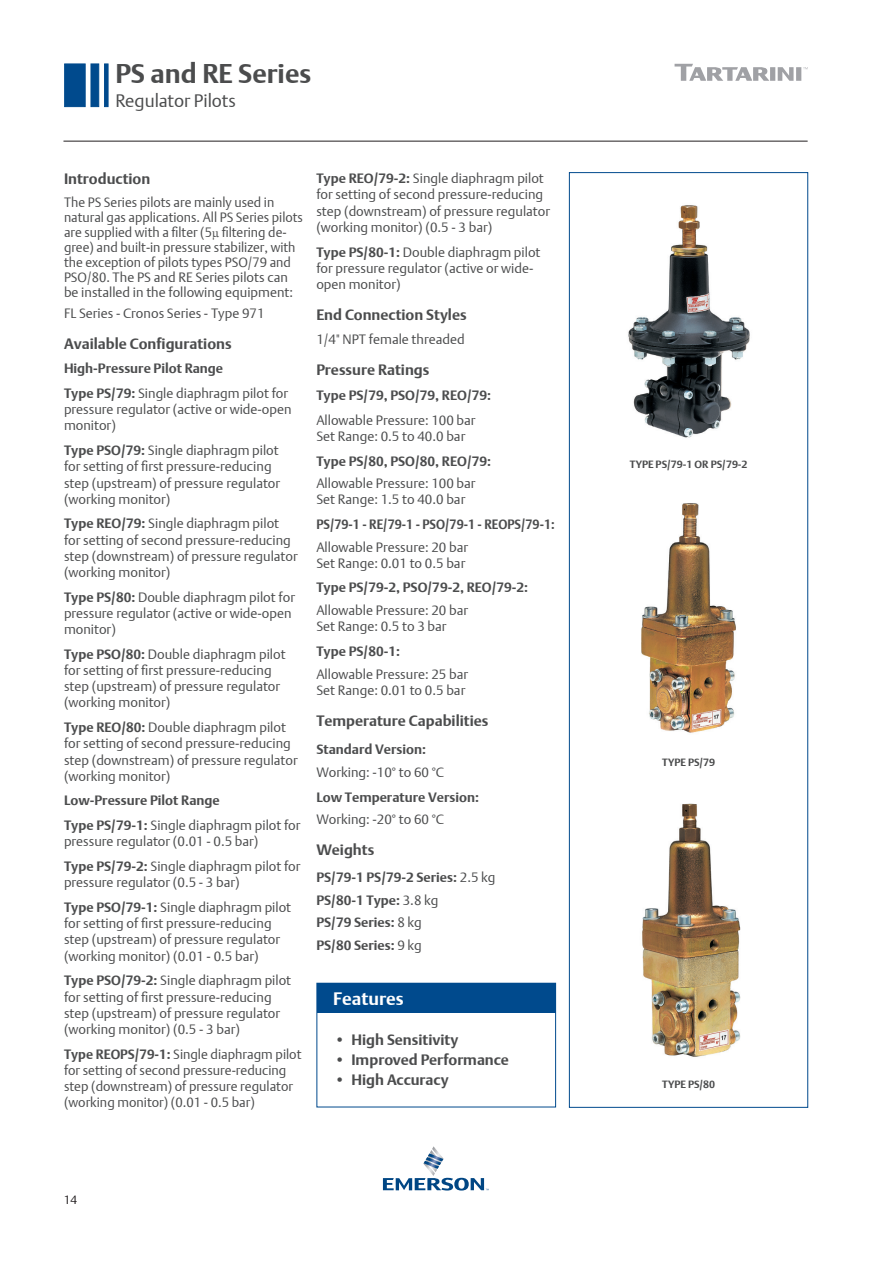
<style>
.page{position:relative;width:893px;height:1263px;background:#fff}
.page>*{position:absolute;margin:0;border:0;box-sizing:border-box;transform-origin:0 0}
.t1{font:700 27px "DTL Argo T";color:#4b4c4d}
.t2{font:18px "DTL Argo T Light";color:#4b4c4d}
.t3{font:700 18px "DTL Argo T";color:#fff}
.t4{font:700 15px "DTL Argo T";color:#4b4c4d}
.t5{font:13.5px/16.2px "DTL Argo T Light";color:#4b4c4d}
.t6{font:700 13.5px/22.5px "DTL Argo T";color:#4b4c4d}
.t7{font:700 13.5px "DTL Argo T";color:#4b4c4d;scale:.92 1}
.t8{font:12px "DTL Argo T Light";color:#231f20}
.t9{font:700 10.5px "DTL Argo T";color:#4b4c4d}
.s1{font-family:"DTL Argo T";font-weight:700}
.s2{font-family:"DTL Argo T Light";font-weight:400}
</style>
<div class="page">
<hr style="left:63px;top:141px;width:745px;height:1px;background:#231f20">
<svg style="left:383px;top:1146px;width:106px;height:44px"></svg>
<svg style="left:675px;top:64px;width:133px;height:17px"></svg>
<div style="left:64px;top:64px;width:21px;height:43px;background:#004a8d;border:1px solid #004a8d"></div>
<div style="left:91px;top:64px;width:8px;height:43px;background:#004a8d;border:1px solid #004a8d"></div>
<hr style="left:104px;top:64px;width:4px;height:43px;background:#004a8d">
<div style="left:317px;top:983px;width:239px;height:30px;background:#004a8d"></div>
<div style="left:317px;top:983px;width:239px;height:124px;border:1px solid #004a8d"></div>
<div style="left:569px;top:172px;width:239px;height:935px;border:1px solid #004a8d"></div>
<img style="left:628px;top:205px;width:122px;height:233px">
<img style="left:641px;top:503px;width:95px;height:230px">
<img style="left:642px;top:803px;width:99px;height:254px">
<h1 class="t1" style="left:115px;top:57px;width:197px">PS and RE Series</h1>
<h2 class="t2" style="left:115px;top:90px;width:122px">Regulator Pilots</h2>
<p class="t4" style="left:64px;top:170px;width:88px">Introduction</p>
<p class="t5" style="left:64px;top:195px;width:240px;line-height:15px">The PS Series pilots are mainly used in natural gas applications. All PS Series pilots are supplied with a filter (5µ filtering de&shy;gree) and built-in pressure stabilizer, with the exception of pilots types PSO/79 and PSO/80. The PS and RE Series pilots can be installed in the following equipment:</p>
<p class="t5" style="left:64px;top:305px;width:202px">FL Series - Cronos Series - Type 971</p>
<p class="t4" style="left:64px;top:334px;width:169px">Available Configurations</p>
<p class="t6" style="left:64px;top:357px;width:161px">High-Pressure Pilot Range</p>
<p class="t5" style="left:64px;top:385px;width:229px"><span class="s1">Type PS/79:</span> Single diaphragm pilot for pressure regulator (active or wide-open monitor)</p>
<p class="t5" style="left:64px;top:442px;width:218px"><span class="s1">Type PSO/79:</span> Single diaphragm pilot for setting of first pressure-reducing step (upstream) of pressure regulator (working monitor)</p>
<p class="t5" style="left:64px;top:515px;width:235px"><span class="s1">Type REO/79:</span> Single diaphragm pilot for setting of second pressure-reducing step (downstream) of pressure regulator (working monitor)</p>
<p class="t5" style="left:64px;top:589px;width:232px"><span class="s1">Type PS/80:</span> Double diaphragm pilot for pressure regulator (active or wide-open monitor)</p>
<p class="t5" style="left:64px;top:646px;width:223px"><span class="s1">Type PSO/80:</span> Double diaphragm pilot for setting of first pressure-reducing step (upstream) of pressure regulator (working monitor)</p>
<p class="t5" style="left:64px;top:719px;width:235px"><span class="s1">Type REO/80:</span> Double diaphragm pilot for setting of second pressure-reducing step (downstream) of pressure regulator (working monitor)</p>
<p class="t6" style="left:64px;top:789px;width:157px">Low-Pressure Pilot Range</p>
<p class="t5" style="left:64px;top:817px;width:238px"><span class="s1">Type PS/79-1:</span> Single diaphragm pilot for pressure regulator (0.01 - 0.5 bar)</p>
<p class="t5" style="left:64px;top:858px;width:238px"><span class="s1">Type PS/79-2:</span> Single diaphragm pilot for pressure regulator (0.5 - 3 bar)</p>
<p class="t5" style="left:64px;top:899px;width:229px"><span class="s1">Type PSO/79-1:</span> Single diaphragm pilot for setting of first pressure-reducing step (upstream) of pressure regulator (working monitor) (0.01 - 0.5 bar)</p>
<p class="t5" style="left:64px;top:972px;width:229px"><span class="s1">Type PSO/79-2:</span> Single diaphragm pilot for setting of first pressure-reducing step (upstream) of pressure regulator (working monitor) (0.5 - 3 bar)</p>
<p class="t5" style="left:64px;top:1045px;width:239px"><span class="s1">Type REOPS/79-1:</span> Single diaphragm pilot for setting of second pressure-reducing step (downstream) of pressure regulator (working monitor) (0.01 - 0.5 bar)</p>
<p class="t5" style="left:316px;top:170px;width:235px"><span class="s1">Type REO/79-2:</span> Single diaphragm pilot for setting of second pressure-reducing step (downstream) of pressure regulator (working monitor) (0.5 - 3 bar)</p>
<p class="t5" style="left:316px;top:244px;width:226px"><span class="s1">Type PS/80-1:</span> Double diaphragm pilot for pressure regulator (active or wide&shy;open monitor)</p>
<p class="t4" style="left:316px;top:305px;width:152px">End Connection Styles</p>
<p class="t5" style="left:316px;top:331px;width:150px">1/4" NPT female threaded</p>
<p class="t4" style="left:316px;top:361px;width:115px">Pressure Ratings</p>
<p class="t6" style="left:316px;top:384px;width:176px">Type PS/79, PSO/79, REO/79:</p>
<p class="t5" style="left:316px;top:412px;width:161px">Allowable Pressure: 100 bar<br>Set Range: 0.5 to 40.0 bar</p>
<p class="t6" style="left:316px;top:449px;width:176px">Type PS/80, PSO/80, REO/79:</p>
<p class="t5" style="left:316px;top:475px;width:161px">Allowable Pressure: 100 bar<br>Set Range: 1.5 to 40.0 bar</p>
<p class="t7" style="left:316px;top:516px;width:261px">PS/79-1 - RE/79-1 - PSO/79-1 - REOPS/79-1:</p>
<p class="t5" style="left:316px;top:539px;width:153px">Allowable Pressure: 20 bar<br>Set Range: 0.01 to 0.5 bar</p>
<p class="t6" style="left:316px;top:576px;width:213px">Type PS/79-2, PSO/79-2, REO/79-2:</p>
<p class="t5" style="left:316px;top:602px;width:153px">Allowable Pressure: 20 bar<br>Set Range: 0.5 to 3 bar</p>
<p class="t6" style="left:316px;top:640px;width:85px">Type PS/80-1:</p>
<p class="t5" style="left:316px;top:665px;width:153px">Allowable Pressure: 25 bar<br>Set Range: 0.01 to 0.5 bar</p>
<p class="t4" style="left:316px;top:711px;width:174px">Temperature Capabilities</p>
<p class="t6" style="left:316px;top:738px;width:111px">Standard Version:</p>
<p class="t5" style="left:316px;top:764px;width:129px">Working: -10° to 60 °C</p>
<p class="t6" style="left:316px;top:786px;width:164px">Low Temperature Version:</p>
<p class="t5" style="left:316px;top:811px;width:129px">Working: -20° to 60 °C</p>
<p class="t4" style="left:316px;top:841px;width:59px">Weights</p>
<p class="t6" style="left:316px;top:866px;width:181px">PS/79-1 PS/79-2 Series: <span class="s2">2.5 kg<br></span>PS/80-1 Type: <span class="s2">3.8 kg<br></span>PS/79 Series: <span class="s2">8 kg<br></span>PS/80 Series: <span class="s2">9 kg</span></p>
<h2 class="t3" style="left:333px;top:988px;width:72px">Features</h2>
<p class="t4" style="left:334px;top:1031px;width:126px">• High Sensitivity</p>
<p class="t4" style="left:334px;top:1051px;width:176px">• Improved Performance</p>
<p class="t4" style="left:334px;top:1071px;width:116px">• High Accuracy</p>
<p class="t8" style="left:64px;top:1192px;width:15px">14</p>
<p class="t9" style="left:630px;top:458px;width:119px">TYPE PS/79-1 OR PS/79-2</p>
<p class="t9" style="left:662px;top:756px;width:55px">TYPE PS/79</p>
<p class="t9" style="left:662px;top:1078px;width:55px">TYPE PS/80</p>
</div>
